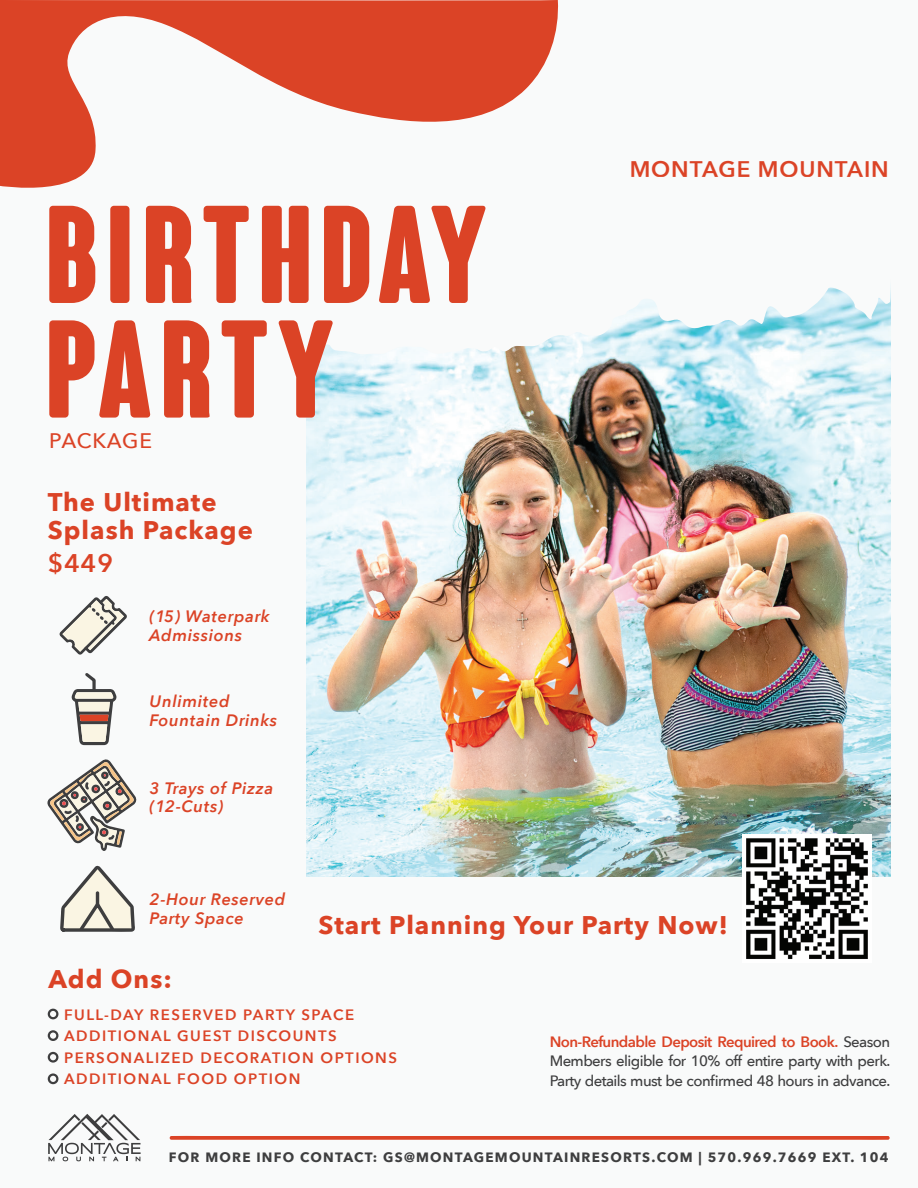
<style>
.page{position:relative;width:918px;height:1188px;background:#f9fafa}
.page>*{position:absolute;margin:0;border:0;box-sizing:border-box;transform-origin:0 0}
.t1{font:700 condensed 135px/114.6px "Coluna Rounded";letter-spacing:.06em;color:#db4326}
.t2{font:700 25.5px/27.6px "Avenir Next";letter-spacing:.04em;color:#db4326}
.t3{font:600 25.5px "Avenir Next";color:#db4326}
.t4{font:600 22.5px "Avenir Next";letter-spacing:.04em;color:#db4326}
.t5{font:500 21px "Avenir Next";letter-spacing:.025em;color:#db4326}
.t6{font:italic 600 16.5px/18.6px "Avenir Next";letter-spacing:.04em;color:#db4326}
.t7{font:500 15px/19.5px "Avenir Next";letter-spacing:-.04em;color:#3e3e3f;text-align:justify}
.t8{font:600 15px/21.6px "Avenir Next";letter-spacing:.1em;color:#db4326}
.t9{font:700 13.5px "Avenir Next";letter-spacing:.09em;color:#3e3e3f}
.s1{font-weight:600;color:#db4326}
</style>
<div class="page">
<img style="left:306px;top:371px;width:584px;height:506px">
<svg style="left:59px;top:596px;width:68px;height:59px"></svg>
<svg style="left:47px;top:759px;width:90px;height:92px"></svg>
<svg style="left:71px;top:673px;width:46px;height:72px"></svg>
<div style="left:48px;top:1009px;width:10px;height:10px;border:2px solid #3e3e3f;border-radius:50%"></div>
<div style="left:48px;top:1030px;width:10px;height:11px;border:2px solid #3e3e3f;border-radius:50%"></div>
<div style="left:48px;top:1052px;width:10px;height:11px;border:2px solid #3e3e3f;border-radius:50%"></div>
<div style="left:48px;top:1073px;width:10px;height:11px;border:2px solid #3e3e3f;border-radius:50%"></div>
<svg style="left:169px;top:1136px;width:721px;height:4px"></svg>
<svg style="left:0;top:0;width:558px;height:188px;fill:#db4326"></svg>
<svg style="left:48px;top:1114px;width:93px;height:47px"></svg>
<svg style="left:296px;top:177px;width:595px;height:194px"></svg>
<svg style="left:60px;top:865px;width:75px;height:67px"></svg>
<hr style="left:96px;top:891px;width:3px;height:15px;background:#3e3e3f;border-radius:2px">
<img style="left:743px;top:834px;width:128px;height:125px">
<h1 class="t1" style="left:46px;top:210px;width:444px">BIRTHDAY<br>PARTY</h1>
<h3 class="t5" style="left:49px;top:423px;width:104px">PACKAGE</h3>
<h2 class="t2" style="left:48px;top:488px;width:207px">The Ultimate<br>Splash Package</h2>
<h2 class="t3" style="left:48px;top:541px;width:67px">$449</h2>
<p class="t6" style="left:150px;top:607px;width:121px">(15) Waterpark<br>Admissions</p>
<p class="t6" style="left:150px;top:692px;width:129px">Unlimited<br>Fountain Drinks</p>
<p class="t6" style="left:150px;top:778px;width:125px">3 Trays of Pizza (12-Cuts)</p>
<h3 class="t4" style="left:630px;top:149px;width:261px">MONTAGE MOUNTAIN</h3>
<p class="t6" style="left:150px;top:890px;width:137px">2-Hour Reserved<br>Party Space</p>
<h2 class="t2" style="left:48px;top:965px;width:125px">Add Ons:</h2>
<h2 class="t2" style="left:318px;top:911px;width:411px">Start Planning Your Party Now!</h2>
<p class="t8" style="left:64px;top:1003px;width:335px">FULL-DAY RESERVED PARTY SPACE<br>ADDITIONAL GUEST DISCOUNTS<br>PERSONALIZED DECORATION OPTIONS<br>ADDITIONAL FOOD OPTION</p>
<p class="t7" style="left:550px;top:1031px;width:342px"><span class="s1">Non-Refundable Deposit Required to Book.</span> Season Members eligible for 10% off entire party with perk.<br>Party details must be confirmed 48 hours in advance.</p>
<p class="t9" style="left:169px;top:1145px;width:721px">FOR MORE INFO CONTACT: GS@MONTAGEMOUNTAINRESORTS.COM | 570.969.7669 EXT. 104</p>
</div>
